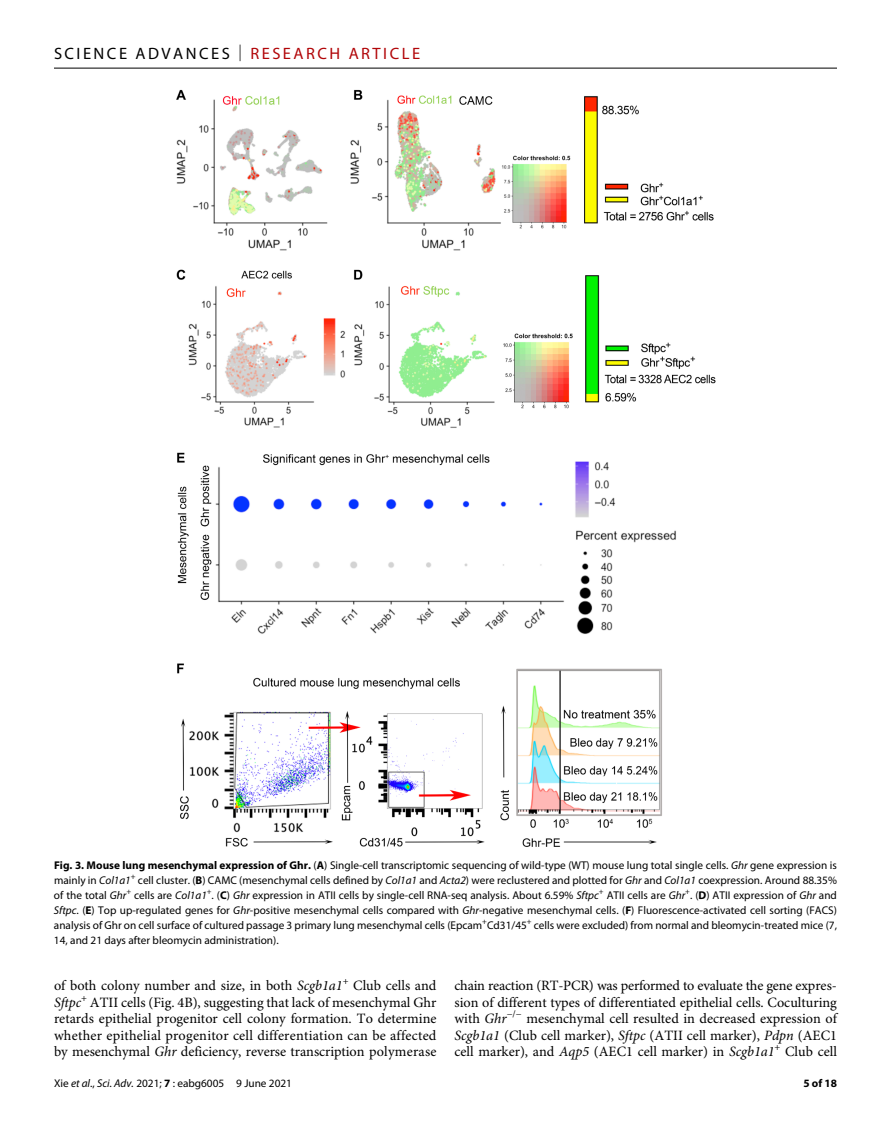
<style>
.page{position:relative;width:891px;height:1134px;background:#fff}
.page>*{position:absolute;margin:0;border:0;box-sizing:border-box;transform-origin:0 0}
.t1{font:16.5px "Myriad Pro";letter-spacing:.15em;color:#000}
.t2{font:14.25px/16.5px "Minion Pro";color:#000;text-align:justify}
.t3{font:11.25px/15px "Myriad Pro";color:#000;text-align:justify}
.t4{font:700 11.25px "Myriad Pro";color:#000}
.s1{font-weight:300}
.s2{color:#b10508}
.s3{font-weight:700}
.s4{font-style:italic}
</style>
<div class="page">
<hr style="left:54px;top:68px;width:783px;height:1px;background:#000">
<img style="left:176px;top:90px;width:539px;height:757px">
<h1 class="t1" style="left:54px;top:40px;width:368px">SCIENCE ADVANCES <span class="s1">|</span> <span class="s2">RESEARCH ARTICLE</span></h1>
<p class="t3" style="left:54px;top:858px;width:785px"><span class="s3">Fig. 3. Mouse lung mesenchymal expression of Ghr.</span> (<span class="s3">A</span>) Single-cell transcriptomic sequencing of wild-type (WT) mouse lung total single cells. <span class="s4">Ghr</span> gene expression is mainly in <span class="s4">Col1a1</span><sup>+</sup> cell cluster. (<span class="s3">B</span>) CAMC (mesenchymal cells defined by <span class="s4">Col1a1</span> and <span class="s4">Acta2</span>) were reclustered and plotted for <span class="s4">Ghr</span> and <span class="s4">Col1a1</span> coexpression. Around 88.35% of the total <span class="s4">Ghr</span><sup>+</sup> cells are <span class="s4">Col1a1</span><sup>+</sup>. (<span class="s3">C</span>) <span class="s4">Ghr</span> expression in ATII cells by single-cell RNA-seq analysis. About 6.59% <span class="s4">Sftpc</span><sup>+</sup> ATII cells are <span class="s4">Ghr</span><sup>+</sup>. (<span class="s3">D</span>) ATII expression of <span class="s4">Ghr</span> and <span class="s4">Sftpc</span>. (<span class="s3">E</span>) Top up-regulated genes for <span class="s4">Ghr</span>-positive mesenchymal cells compared with <span class="s4">Ghr</span>-negative mesenchymal cells. (<span class="s3">F</span>) Fluorescence-activated cell sorting (FACS) analysis of Ghr on cell surface of cultured passage 3 primary lung mesenchymal cells (Epcam<sup>+</sup>Cd31/45<sup>+</sup> cells were excluded) from normal and bleomycin-treated mice (7, 14, and 21 days after bleomycin administration).</p>
<p class="t2" style="left:54px;top:979px;width:384px">of both colony number and size, in both <span class="s4">Scgb1a1</span><sup>+</sup> Club cells and <span class="s4">Sftpc</span><sup>+</sup> ATII cells (Fig. 4B), suggesting that lack of mesenchymal Ghr retards epithelial progenitor cell colony formation. To determine whether epithelial progenitor cell differentiation can be affected by mesenchymal <span class="s4">Ghr</span> deficiency, reverse transcription polymerase</p>
<p class="t2" style="left:455px;top:979px;width:384px">chain reaction (RT-PCR) was performed to evaluate the gene expres&shy;sion of different types of differentiated epithelial cells. Coculturing with <span class="s4">Ghr</span><sup>−/−</sup> mesenchymal cell resulted in decreased expression of <span class="s4">Scgb1a1</span> (Club cell marker), <span class="s4">Sftpc</span> (ATII cell marker), <span class="s4">Pdpn</span> (AEC1 cell marker), and <span class="s4">Aqp5</span> (AEC1 cell marker) in <span class="s4">Scgb1a1</span><sup>+</sup> Club cell</p>
<p class="t3" style="left:54px;top:1076px;width:240px">Xie <span class="s4">et al</span>., <span class="s4">Sci. Adv.</span> 2021; <span class="s3">7</span> : eabg6005 9 June 2021</p>
<p class="t4" style="left:803px;top:1074px;width:35px">5 of 18</p>
</div>
